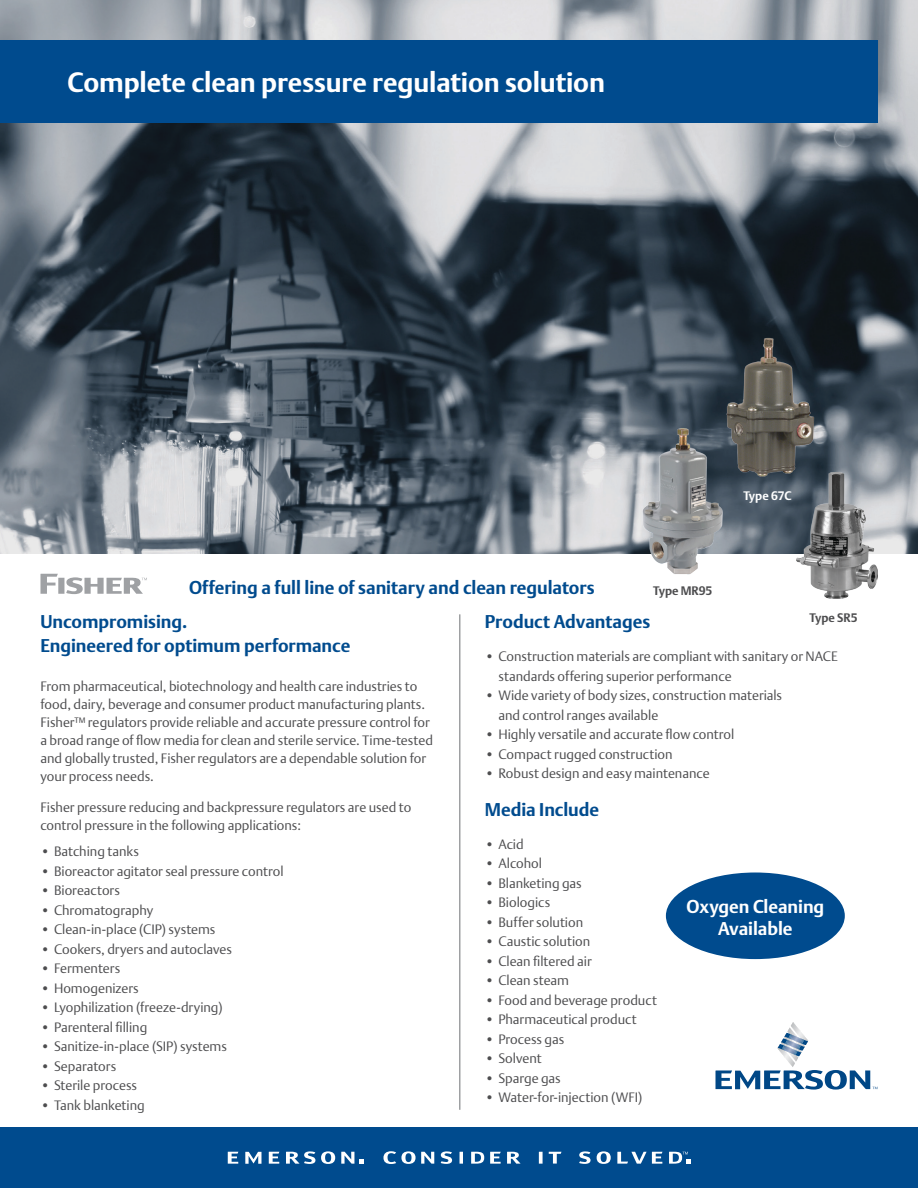
<style>
.page{position:relative;width:918px;height:1188px;background:#fff}
.page>*{position:absolute;margin:0;border:0;box-sizing:border-box;transform-origin:0 0}
.t1{font:700 27px "DTL Argo T";letter-spacing:-.005em;color:#fff}
.t2{font:700 18px/24px "DTL Argo T";letter-spacing:-.005em;color:#004b8e}
.t3{font:700 18px/21.6px "DTL Argo T";letter-spacing:-.005em;color:#fff;text-align:center}
.t4{font:300 13.5px/18px "DTL Argo T";color:#4d4d4f}
.t5{font:700 12px "DTL Argo T";letter-spacing:-.005em;color:#4d4d4f}
.t6{font:700 12px "DTL Argo T";letter-spacing:-.005em;color:#fff}
</style>
<div class="page">
<div style="left:0;top:1127px;width:918px;height:61px;background:#004b8e"></div>
<svg style="left:0;top:0;width:918px;height:554px;background:#606a73"></svg>
<svg style="left:716px;top:1022px;width:162px;height:68px"></svg>
<img style="left:631px;top:422px;width:103px;height:153px">
<svg style="left:40px;top:574px;width:107px;height:20px"></svg>
<img style="left:725px;top:335px;width:92px;height:144px">
<img style="left:796px;top:472px;width:82px;height:126px">
<div style="left:665px;top:872px;width:181px;height:88px;background:#004b8e;border-radius:50%"></div>
<div style="left:664px;top:871px;width:183px;height:90px;border:2px solid #fff;border-radius:50%"></div>
<hr style="left:459px;top:614px;width:1px;height:496px;background:#9ea0a2">
<svg style="left:269px;top:1152px;width:10px;height:12px"></svg>
<svg style="left:228px;top:1152px;width:10px;height:12px"></svg>
<svg style="left:245px;top:1152px;width:16px;height:12px"></svg>
<svg style="left:286px;top:1151px;width:49px;height:13px"></svg>
<svg style="left:507px;top:1152px;width:14px;height:12px"></svg>
<svg style="left:597px;top:1151px;width:14px;height:13px"></svg>
<svg style="left:490px;top:1152px;width:11px;height:12px"></svg>
<svg style="left:441px;top:1151px;width:11px;height:13px"></svg>
<svg style="left:579px;top:1151px;width:12px;height:13px"></svg>
<svg style="left:460px;top:1152px;width:3px;height:12px"></svg>
<svg style="left:539px;top:1152px;width:4px;height:12px"></svg>
<svg style="left:549px;top:1152px;width:13px;height:12px"></svg>
<svg style="left:617px;top:1152px;width:46px;height:12px"></svg>
<svg style="left:471px;top:1152px;width:13px;height:12px"></svg>
<svg style="left:383px;top:1151px;width:51px;height:13px"></svg>
<svg style="left:341px;top:1152px;width:23px;height:12px"></svg>
<svg style="left:669px;top:1152px;width:21px;height:12px"></svg>
<div style="left:0;top:40px;width:878px;height:83px;background:#004b8e"></div>
<h1 class="t1" style="left:68px;top:66px;width:539px">Complete clean pressure regulation solution</h1>
<p class="t6" style="left:743px;top:488px;width:50px">Type 67C</p>
<h2 class="t2" style="left:189px;top:575px;width:407px">Offering a full line of sanitary and clean regulators</h2>
<h2 class="t2" style="left:40px;top:610px;width:311px">Uncompromising.<br>Engineered for optimum performance</h2>
<p class="t4" style="left:40px;top:677px;width:394px">From pharmaceutical, biotechnology and health care industries to food, dairy, beverage and consumer product manufacturing plants.<br>Fisher™ regulators provide reliable and accurate pressure control for a broad range of flow media for clean and sterile service. Time-tested and globally trusted, Fisher regulators are a dependable solution for your process needs.</p>
<p class="t4" style="left:40px;top:798px;width:372px">Fisher pressure reducing and backpressure regulators are used to control pressure in the following applications:</p>
<p class="t4" style="left:40px;top:842px;width:100px">• Batching tanks</p>
<p class="t4" style="left:40px;top:862px;width:245px">• Bioreactor agitator seal pressure control</p>
<p class="t4" style="left:40px;top:881px;width:81px">• Bioreactors</p>
<p class="t4" style="left:40px;top:901px;width:114px">• Chromatography</p>
<p class="t4" style="left:40px;top:920px;width:177px">• Clean-in-place (CIP) systems</p>
<p class="t4" style="left:40px;top:940px;width:193px">• Cookers, dryers and autoclaves</p>
<p class="t4" style="left:40px;top:959px;width:81px">• Fermenters</p>
<p class="t4" style="left:40px;top:979px;width:100px">• Homogenizers</p>
<p class="t4" style="left:40px;top:998px;width:184px">• Lyophilization (freeze-drying)</p>
<p class="t4" style="left:40px;top:1018px;width:108px">• Parenteral filling</p>
<p class="t4" style="left:40px;top:1037px;width:188px">• Sanitize-in-place (SIP) systems</p>
<p class="t4" style="left:40px;top:1057px;width:77px">• Separators</p>
<p class="t4" style="left:40px;top:1076px;width:98px">• Sterile process</p>
<p class="t4" style="left:40px;top:1096px;width:106px">• Tank blanketing</p>
<p class="t5" style="left:653px;top:584px;width:61px">Type MR95</p>
<p class="t5" style="left:810px;top:611px;width:49px">Type SR5</p>
<h2 class="t2" style="left:485px;top:610px;width:167px">Product Advantages</h2>
<p class="t4" style="left:498px;top:647px;width:341px;line-height:19.5px;text-indent:-14px">• Construction materials are compliant with sanitary or NACE standards offering superior performance</p>
<p class="t4" style="left:498px;top:686px;width:285px;line-height:19.5px;text-indent:-14px">• Wide variety of body sizes, construction materials and control ranges available</p>
<p class="t4" style="left:485px;top:725px;width:251px">• Highly versatile and accurate flow control</p>
<p class="t4" style="left:485px;top:745px;width:189px">• Compact rugged construction</p>
<p class="t4" style="left:485px;top:764px;width:226px">• Robust design and easy maintenance</p>
<h2 class="t2" style="left:485px;top:797px;width:116px">Media Include</h2>
<p class="t4" style="left:485px;top:835px;width:40px">• Acid</p>
<p class="t4" style="left:485px;top:854px;width:59px">• Alcohol</p>
<p class="t4" style="left:485px;top:874px;width:98px">• Blanketing gas</p>
<p class="t4" style="left:485px;top:893px;width:67px">• Biologics</p>
<p class="t4" style="left:485px;top:913px;width:100px">• Buffer solution</p>
<p class="t4" style="left:485px;top:932px;width:107px">• Caustic solution</p>
<p class="t4" style="left:485px;top:952px;width:108px">• Clean filtered air</p>
<p class="t4" style="left:485px;top:971px;width:86px">• Clean steam</p>
<p class="t4" style="left:485px;top:991px;width:174px">• Food and beverage product</p>
<p class="t4" style="left:485px;top:1010px;width:153px">• Pharmaceutical product</p>
<p class="t4" style="left:485px;top:1030px;width:81px">• Process gas</p>
<p class="t4" style="left:485px;top:1049px;width:58px">• Solvent</p>
<p class="t4" style="left:485px;top:1069px;width:77px">• Sparge gas</p>
<p class="t4" style="left:485px;top:1088px;width:159px">• Water-for-injection (WFI)</p>
<h2 class="t3" style="left:686px;top:896px;width:139px">Oxygen Cleaning<br>Available</h2>
</div>
